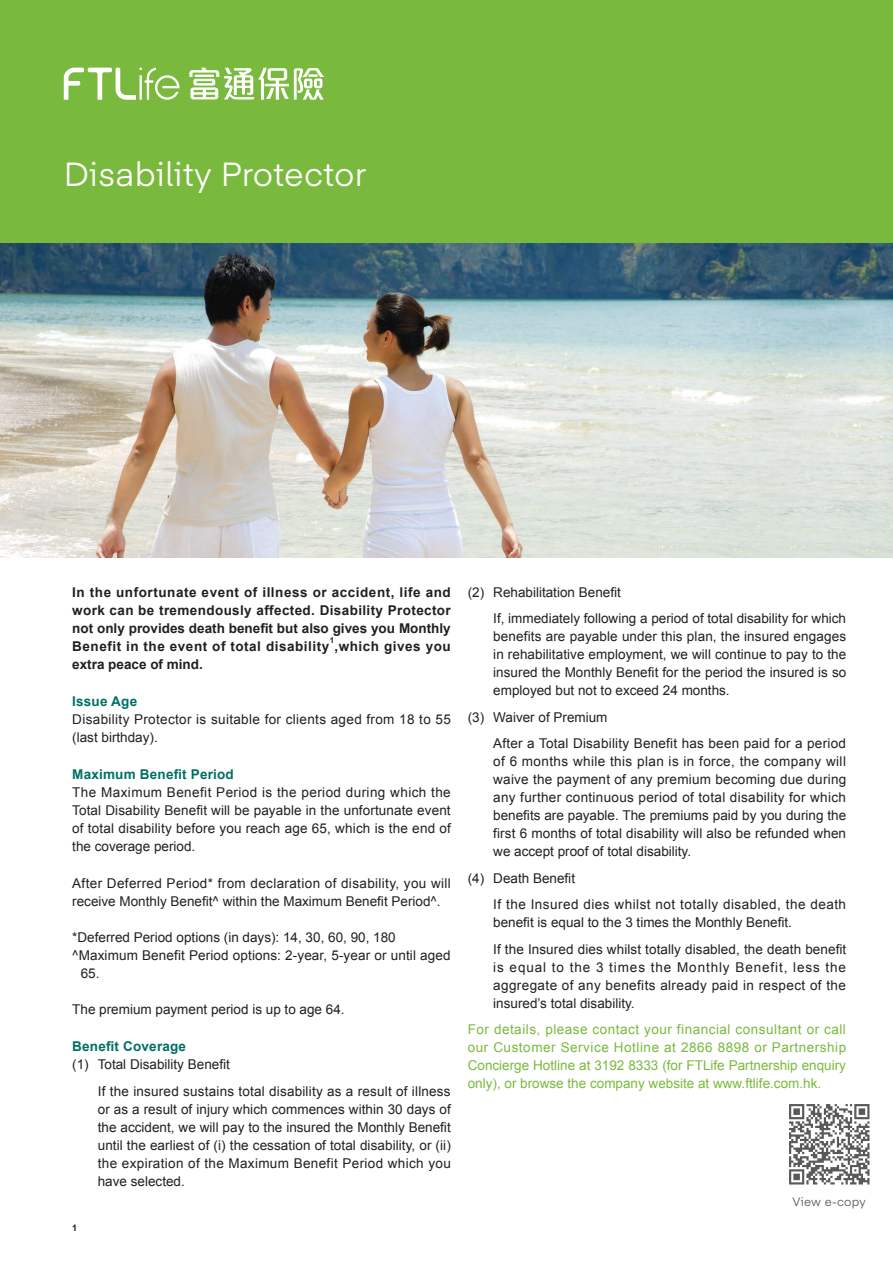
<style>
.page{position:relative;width:893px;height:1263px;background:#fff}
.page>*{position:absolute;margin:0;border:0;box-sizing:border-box;transform-origin:0 0}
.t1{font:33px "Eina 04";letter-spacing:.01em;color:#fff}
.t2{font:13.5px/18px "Arial";letter-spacing:.005em;color:#231f20;text-align:justify}
.t3{font:13.5px/18px "Arial";color:#79ba3e;text-align:justify}
.t4{font:700 13.5px/18px "Arial";letter-spacing:.04em;color:#231f20;text-align:justify}
.t5{font:13.5px/18px "Arial";letter-spacing:.025em;color:#231f20}
.t6{font:13.5px/26.5px "Arial";letter-spacing:.035em;color:#231f20}
.t7{font:700 13.5px "Arial";letter-spacing:.015em;color:#007063}
.t8{font:700 13.5px "Arial";color:#231f20}
.t9{font:12px "Eina 04";letter-spacing:.015em;color:#57585a}
.t10{font:700 9px "Arial";color:#231f20}
.t11{font:700 8.1px "Arial";color:#231f20}
</style>
<div class="page">
<img style="left:0;top:242px;width:893px;height:315px">
<div style="left:0;top:0;width:893px;height:242px;background:#79ba3e"></div>
<svg style="left:64px;top:68px;width:115px;height:32px"></svg>
<svg style="left:189px;top:68px;width:135px;height:32px"></svg>
<img style="left:789px;top:1104px;width:81px;height:81px">
<h1 class="t1" style="left:64px;top:149px;width:304px">Disability Protector</h1>
<p class="t4" style="left:72px;top:583px;width:380px">In the unfortunate event of illness or accident, life and work can be tremendously affected. Disability Protector not only provides death benefit but also gives you Monthly Benefit in the event of total disability ,which gives you</p>
<p class="t11" style="left:330px;top:635px;width:6px">1</p>
<p class="t8" style="left:72px;top:655px;width:132px">extra peace of mind.</p>
<p class="t7" style="left:72px;top:692px;width:66px">Issue Age</p>
<p class="t5" style="left:72px;top:710px;width:380px">Disability Protector is suitable for clients aged from 18 to 55 (last birthday).</p>
<p class="t7" style="left:72px;top:765px;width:163px">Maximum Benefit Period</p>
<p class="t2" style="left:72px;top:783px;width:380px">The Maximum Benefit Period is the period during which the Total Disability Benefit will be payable in the unfortunate event of total disability before you reach age 65, which is the end of the coverage period.</p>
<p class="t5" style="left:72px;top:874px;width:380px">After Deferred Period* from declaration of disability, you will receive Monthly Benefit^ within the Maximum Benefit Period^.</p>
<p class="t2" style="left:72px;top:928px;width:325px">*Deferred Period options (in days): 14, 30, 60, 90, 180</p>
<p class="t2" style="left:72px;top:946px;width:380px">^Maximum Benefit Period options: 2-year, 5-year or until aged</p>
<p class="t2" style="left:81px;top:964px;width:20px">65.</p>
<p class="t2" style="left:72px;top:1000px;width:274px">The premium payment period is up to age 64.</p>
<p class="t7" style="left:72px;top:1037px;width:115px">Benefit Coverage</p>
<p class="t2" style="left:98px;top:1051px;width:354px;line-height:26.5px;text-indent:-26px">(1) Total Disability Benefit<br>If the insured sustains total disability as a result of illness</p>
<p class="t2" style="left:98px;top:1100px;width:355px">or as a result of injury which commences within 30 days of the accident, we will pay to the insured the Monthly Benefit until the earliest of (i) the cessation of total disability, or (ii) the expiration of the Maximum Benefit Period which you have selected.</p>
<p class="t10" style="left:72px;top:1222px;width:7px">1</p>
<p class="t2" style="left:493px;top:579px;width:354px;line-height:26.5px;text-indent:-26px">(2) Rehabilitation Benefit<br>If, immediately following a period of total disability for which</p>
<p class="t2" style="left:493px;top:627px;width:355px">benefits are payable under this plan, the insured engages in rehabilitative employment, we will continue to pay to the insured the Monthly Benefit for the period the insured is so employed but not to exceed 24 months.</p>
<p class="t2" style="left:493px;top:704px;width:354px;line-height:26.5px;text-indent:-26px">(3) Waiver of Premium<br>After a Total Disability Benefit has been paid for a period</p>
<p class="t2" style="left:493px;top:752px;width:354px">of 6 months while this plan is in force, the company will waive the payment of any premium becoming due during any further continuous period of total disability for which benefits are payable. The premiums paid by you during the first 6 months of total disability will also be refunded when we accept proof of total disability.</p>
<p class="t6" style="left:493px;top:865px;width:354px;text-indent:-26px">(4) Death Benefit<br>If the Insured dies whilst not totally disabled, the death</p>
<p class="t2" style="left:493px;top:909px;width:355px;line-height:26.5px">benefit is equal to the 3 times the Monthly Benefit.<br>If the Insured dies whilst totally disabled, the death benefit</p>
<p class="t2" style="left:493px;top:958px;width:354px">is equal to the 3 times the Monthly Benefit, less the aggregate of any benefits already paid in respect of the insured’s total disability.</p>
<p class="t3" style="left:468px;top:1020px;width:380px">For details, please contact your financial consultant or call our Customer Service Hotline at 2866 8898 or Partnership Concierge Hotline at 3192 8333 (for FTLife Partnership enquiry only), or browse the company website at www.ftlife.com.hk.</p>
<p class="t9" style="left:792px;top:1192px;width:75px">View e-copy</p>
</div>
